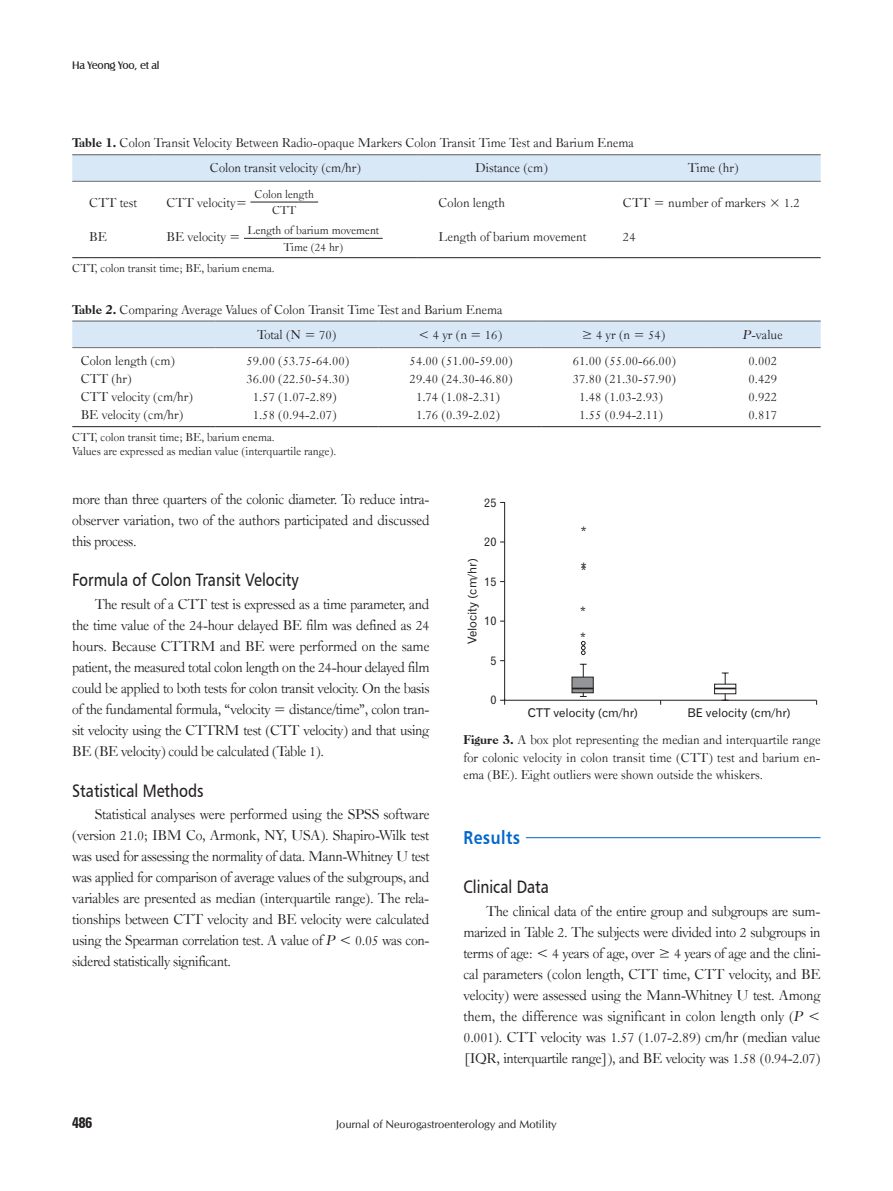
<style>
.page{position:relative;width:893px;height:1191px;background:#fff}
.page>*{position:absolute;margin:0;border:0;box-sizing:border-box;transform-origin:0 0}
.t1{font:18.75px "Humanist 777 BT Bold B";letter-spacing:.03em;color:#06c;scale:.85 1}
.t2{font:18px "Humanist 777 BT Roman B";color:#231f20;scale:.85 1}
.t3{font:15.3px/21px "Caslon Old Face BT";letter-spacing:-.025em;color:#231f20;text-align:justify}
.t4{font:15.3px "Univeconbol";color:#231f20}
.t5{font:13.8px/25px "Caslon Old Face BT";color:#231f20}
.t6{font:12.9px "Gothic 720 BT Roman B";color:#231f20}
.t7{font:12.3px/16.5px "Caslon Old Face BT";color:#231f20;text-align:center}
.t8{font:12px "Gothic 720 BT Roman B";color:#231f20}
.t9{font:11.25px "CG Omega";color:#231f20}
.t10{font:11.25px "Castle T";letter-spacing:-.025em;color:#231f20}
.s1{font-weight:800;font-size:12.3px}
.s2{font-style:italic}
</style>
<div class="page">
<hr style="left:526px;top:837px;width:294px;height:1px;background:#06c">
<svg style="left:72px;top:155px;width:749px;height:26px"></svg>
<hr style="left:72px;top:154px;width:82px;height:1px;background:#6c6d70">
<hr style="left:154px;top:154px;width:263px;height:1px;background:#6c6d70">
<hr style="left:417px;top:154px;width:189px;height:1px;background:#6c6d70">
<hr style="left:606px;top:154px;width:215px;height:1px;background:#6c6d70">
<hr style="left:72px;top:181px;width:82px;height:1px;background:#6c6d70">
<hr style="left:154px;top:181px;width:263px;height:1px;background:#6c6d70">
<hr style="left:417px;top:181px;width:189px;height:1px;background:#6c6d70">
<hr style="left:606px;top:181px;width:215px;height:1px;background:#6c6d70">
<hr style="left:72px;top:257px;width:82px;height:1px;background:#231f20">
<hr style="left:154px;top:257px;width:263px;height:1px;background:#231f20">
<hr style="left:417px;top:257px;width:189px;height:1px;background:#231f20">
<hr style="left:606px;top:257px;width:215px;height:1px;background:#231f20">
<hr style="left:250px;top:202px;width:68px;height:1px;background:#231f20">
<hr style="left:244px;top:238px;width:139px;height:1px;background:#231f20">
<div style="left:72px;top:322px;width:749px;height:25px;background:#d9e8f7"></div>
<hr style="left:72px;top:320px;width:143px;height:2px;background:#6c6d70">
<hr style="left:215px;top:320px;width:163px;height:2px;background:#6c6d70">
<hr style="left:378px;top:320px;width:164px;height:2px;background:#6c6d70">
<hr style="left:542px;top:320px;width:163px;height:2px;background:#6c6d70">
<hr style="left:705px;top:320px;width:116px;height:2px;background:#6c6d70">
<hr style="left:72px;top:347px;width:143px;height:1px;background:#6c6d70">
<hr style="left:215px;top:347px;width:163px;height:1px;background:#6c6d70">
<hr style="left:378px;top:347px;width:164px;height:1px;background:#6c6d70">
<hr style="left:542px;top:347px;width:163px;height:1px;background:#6c6d70">
<hr style="left:705px;top:347px;width:116px;height:1px;background:#6c6d70">
<hr style="left:72px;top:426px;width:143px;height:1px;background:#231f20">
<hr style="left:215px;top:426px;width:163px;height:1px;background:#231f20">
<hr style="left:378px;top:426px;width:164px;height:1px;background:#231f20">
<hr style="left:542px;top:426px;width:163px;height:1px;background:#231f20">
<hr style="left:705px;top:426px;width:116px;height:1px;background:#231f20">
<svg style="left:500px;top:501px;width:317px;height:200px"></svg>
<hr style="left:583px;top:664px;width:1px;height:32px;background:#231f20">
<div style="left:572px;top:676px;width:22px;height:17px;background:#939598;border:1px solid #231f20"></div>
<svg style="left:722px;top:672px;width:7px;height:29px"></svg>
<svg style="left:714px;top:683px;width:22px;height:11px"></svg>
<hr style="left:572px;top:687px;width:21px;height:2px;background:#231f20">
<hr style="left:715px;top:687px;width:21px;height:2px;background:#231f20">
<svg style="left:581px;top:641px;width:5px;height:14px"></svg>
<p class="t10" style="left:72px;top:59px;width:89px">Ha Yeong Yoo, et al</p>
<p class="t5" style="left:210px;top:130px;width:426px;text-indent:-138px"><span class="s1">Table 1.</span> Colon Transit Velocity Between Radio-opaque Markers Colon Transit Time Test and Barium Enema<br>Colon transit velocity (cm/hr)</p>
<p class="t5" style="left:475px;top:155px;width:74px">Distance (cm)</p>
<p class="t5" style="left:688px;top:155px;width:52px">Time (hr)</p>
<p class="t5" style="left:89px;top:189px;width:50px">CTT test</p>
<p class="t5" style="left:167px;top:189px;width:82px">CTT velocity=</p>
<p class="t7" style="left:255px;top:185px;width:61px">Colon length<br>CTT</p>
<p class="t5" style="left:438px;top:189px;width:68px">Colon length</p>
<p class="t5" style="left:623px;top:189px;width:178px">CTT = number of markers × 1.2</p>
<p class="t5" style="left:89px;top:224px;width:19px">BE</p>
<p class="t5" style="left:167px;top:224px;width:76px">BE velocity =</p>
<p class="t7" style="left:247px;top:221px;width:133px">Length of barium movement<br>Time (24 hr)</p>
<p class="t5" style="left:438px;top:224px;width:150px">Length of barium movement</p>
<p class="t5" style="left:623px;top:224px;width:14px">24</p>
<p class="t7" style="left:72px;top:260px;width:204px">CTT, colon transit time; BE, barium enema.</p>
<p class="t5" style="left:257px;top:296px;width:247px;text-indent:-185px"><span class="s1">Table 2.</span> Comparing Average Values of Colon Transit Time Test and Barium Enema<br>Total (N = 70)</p>
<p class="t5" style="left:418px;top:321px;width:86px">&lt; 4 yr (n = 16)</p>
<p class="t5" style="left:581px;top:321px;width:86px">≥ 4 yr (n = 54)</p>
<p class="t5" style="left:742px;top:321px;width:42px"><span class="s2">P</span>-value</p>
<p class="t5" style="left:81px;top:347px;width:96px">Colon length (cm)</p>
<p class="t5" style="left:246px;top:347px;width:105px">59.00 (53.75-64.00)</p>
<p class="t5" style="left:410px;top:347px;width:105px">54.00 (51.00-59.00)</p>
<p class="t5" style="left:573px;top:347px;width:105px">61.00 (55.00-66.00)</p>
<p class="t5" style="left:748px;top:347px;width:30px">0.002</p>
<p class="t5" style="left:81px;top:365px;width:53px">CTT (hr)</p>
<p class="t5" style="left:246px;top:365px;width:105px">36.00 (22.50-54.30)</p>
<p class="t5" style="left:410px;top:365px;width:105px">29.40 (24.30-46.80)</p>
<p class="t5" style="left:573px;top:365px;width:105px">37.80 (21.30-57.90)</p>
<p class="t5" style="left:748px;top:365px;width:30px">0.429</p>
<p class="t5" style="left:81px;top:383px;width:114px">CTT velocity (cm/hr)</p>
<p class="t5" style="left:253px;top:383px;width:85px">1.57 (1.07-2.89)</p>
<p class="t5" style="left:416px;top:383px;width:85px">1.74 (1.08-2.31)</p>
<p class="t5" style="left:579px;top:383px;width:85px">1.48 (1.03-2.93)</p>
<p class="t5" style="left:748px;top:383px;width:30px">0.922</p>
<p class="t5" style="left:81px;top:401px;width:104px">BE velocity (cm/hr)</p>
<p class="t5" style="left:253px;top:401px;width:85px">1.58 (0.94-2.07)</p>
<p class="t5" style="left:416px;top:401px;width:85px">1.76 (0.39-2.02)</p>
<p class="t5" style="left:579px;top:401px;width:85px">1.55 (0.94-2.11)</p>
<p class="t5" style="left:748px;top:401px;width:30px">0.817</p>
<p class="t7" style="left:72px;top:430px;width:266px;line-height:14.2px;text-align:left">CTT, colon transit time; BE, barium enema.<br>Values are expressed as median value (interquartile range).</p>
<p class="t3" style="left:72px;top:488px;width:359px">more than three quarters of the colonic diameter. To reduce intra&shy;observer variation, two of the authors participated and discussed this process.</p>
<p class="t2" style="left:72px;top:569px;width:268px">Formula of Colon Transit Velocity</p>
<p class="t3" style="left:72px;top:593px;width:359px;text-indent:23px">The result of a CTT test is expressed as a time parameter, and the time value of the 24-hour delayed BE film was defined as 24 hours. Because CTTRM and BE were performed on the same patient, the measured total colon length on the 24-hour delayed film could be applied to both tests for colon transit velocity. On the basis of the fundamental formula, “velocity = distance/time”, colon tran&shy;sit velocity using the CTTRM test (CTT velocity) and that using BE (BE velocity) could be calculated (Table 1).</p>
<p class="t2" style="left:72px;top:779px;width:156px">Statistical Methods</p>
<p class="t3" style="left:72px;top:803px;width:359px;text-indent:23px">Statistical analyses were performed using the SPSS software (version 21.0; IBM Co, Armonk, NY, USA). Shapiro-Wilk test was used for assessing the normality of data. Mann-Whitney U test was applied for comparison of average values of the subgroups, and variables are presented as median (interquartile range). The rela&shy;tionships between CTT velocity and BE velocity were calculated using the Spearman correlation test. A value of <span class="s2">P</span> &lt; 0.05 was con&shy;sidered statistically significant.</p>
<p class="t8" style="left:484px;top:498px;width:14px">25</p>
<p class="t8" style="left:484px;top:537px;width:14px">20</p>
<p class="t8" style="left:484px;top:577px;width:14px">15</p>
<p class="t8" style="left:484px;top:616px;width:14px">10</p>
<p class="t8" style="left:490px;top:656px;width:8px">5</p>
<p class="t8" style="left:468px;top:644px;width:88px;rotate:-90deg">Velocity (cm/hr)</p>
<p class="t8" style="left:490px;top:695px;width:8px">0</p>
<p class="t6" style="left:580px;top:526px;width:8px">*</p>
<p class="t6" style="left:580px;top:563px;width:8px">**</p>
<p class="t6" style="left:580px;top:607px;width:8px">*</p>
<p class="t6" style="left:580px;top:632px;width:8px">*</p>
<p class="t8" style="left:528px;top:708px;width:112px">CTT velocity (cm/hr)</p>
<p class="t8" style="left:687px;top:708px;width:105px">BE velocity (cm/hr)</p>
<p class="t5" style="left:463px;top:731px;width:359px;line-height:17.2px;text-align:justify"><span class="s1">Figure 3.</span> A box plot representing the median and interquartile range for colonic velocity in colon transit time (CTT) test and barium en&shy;ema (BE). Eight outliers were shown outside the whiskers.</p>
<p class="t1" style="left:463px;top:825px;width:68px">Results</p>
<p class="t2" style="left:463px;top:875px;width:102px">Clinical Data</p>
<p class="t3" style="left:463px;top:900px;width:359px;text-indent:23px">The clinical data of the entire group and subgroups are sum&shy;marized in Table 2. The subjects were divided into 2 subgroups in terms of age: &lt; 4 years of age, over ≥ 4 years of age and the clini&shy;cal parameters (colon length, CTT time, CTT velocity, and BE velocity) were assessed using the Mann-Whitney U test. Among them, the difference was significant in colon length only (<span class="s2">P</span> &lt; 0.001). CTT velocity was 1.57 (1.07-2.89) cm/hr (median value [IQR, interquartile range]), and BE velocity was 1.58 (0.94-2.07)</p>
<p class="t4" style="left:72px;top:1112px;width:21px">486</p>
<p class="t9" style="left:336px;top:1117px;width:222px">Journal of Neurogastroenterology and Motility</p>
</div>
